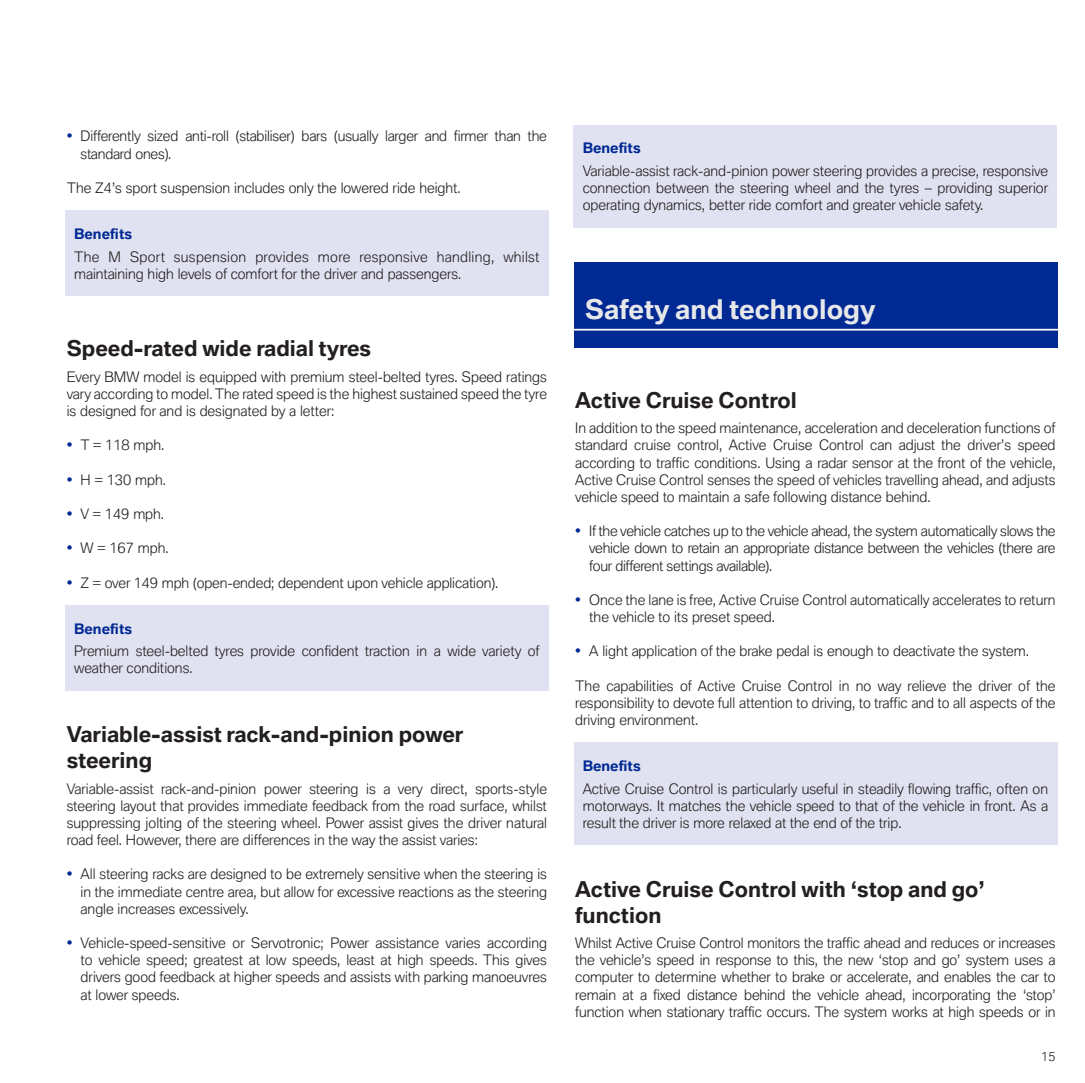
<style>
.page{position:relative;width:1085px;height:1083px;background:#fff}
.page>*{position:absolute;margin:0;border:0;box-sizing:border-box;transform-origin:0 0}
.t1{font:700 26.25px "BMW Type";color:#e6e7e9}
.t2{font:300 21px/25.9px "BMW Type";color:#231f20}
.t3{font:300 14px/17.2px "BMW Type";color:#231f20;text-align:justify}
.t4{font:300 14px "BMW Type";color:#002994}
.t5{font:300 12.25px "BMW Type";color:#231f20}
.s1{color:#002994}
</style>
<div class="page">
<div style="left:574px;top:742px;width:483px;height:103px;background:#e1e2f1"></div>
<div style="left:574px;top:262px;width:483px;height:85px;background:#002994"></div>
<hr style="left:574px;top:329px;width:486px;height:1px;background:#fff">
<div style="left:65px;top:605px;width:484px;height:85px;background:#e1e2f1"></div>
<div style="left:65px;top:210px;width:484px;height:86px;background:#e1e2f1"></div>
<div style="left:573px;top:124px;width:484px;height:103px;background:#e1e2f1"></div>
<p class="t3" style="left:81px;top:129px;width:468px;text-indent:-14px"><span class="s1">•</span> Differently sized anti-roll (stabiliser) bars (usually larger and firmer than the standard ones).</p>
<p class="t3" style="left:67px;top:180px;width:396px">The Z4’s sport suspension includes only the lowered ride height.</p>
<p class="t4" style="left:74px;top:228px;width:60px">Benefits</p>
<p class="t3" style="left:74px;top:249px;width:467px">The M Sport suspension provides more responsive handling, whilst maintaining high levels of comfort for the driver and passengers.</p>
<h2 class="t2" style="left:67px;top:337px;width:306px">Speed-rated wide radial tyres</h2>
<p class="t3" style="left:67px;top:369px;width:482px">Every BMW model is equipped with premium steel-belted tyres. Speed ratings vary according to model. The rated speed is the highest sustained speed the tyre is designed for and is designated by a letter:</p>
<p class="t3" style="left:67px;top:438px;width:99px"><span class="s1">•</span> T = 118 mph.</p>
<p class="t3" style="left:67px;top:472px;width:101px"><span class="s1">•</span> H = 130 mph.</p>
<p class="t3" style="left:67px;top:506px;width:99px"><span class="s1">•</span> V = 149 mph.</p>
<p class="t3" style="left:67px;top:541px;width:103px"><span class="s1">•</span> W = 167 mph.</p>
<p class="t3" style="left:67px;top:575px;width:433px"><span class="s1">•</span> Z = over 149 mph (open-ended; dependent upon vehicle application).</p>
<p class="t4" style="left:74px;top:623px;width:60px">Benefits</p>
<p class="t3" style="left:74px;top:643px;width:467px">Premium steel-belted tyres provide confident traction in a wide variety of weather conditions.</p>
<h2 class="t2" style="left:67px;top:723px;width:398px">Variable-assist rack-and-pinion power steering</h2>
<p class="t3" style="left:67px;top:781px;width:482px">Variable-assist rack-and-pinion power steering is a very direct, sports-style steering layout that provides immediate feedback from the road surface, whilst suppressing jolting of the steering wheel. Power assist gives the driver natural road feel. However, there are differences in the way the assist varies:</p>
<p class="t3" style="left:81px;top:866px;width:468px;text-indent:-14px"><span class="s1">•</span> All steering racks are designed to be extremely sensitive when the steering is in the immediate centre area, but allow for excessive reactions as the steering angle increases excessively.</p>
<p class="t3" style="left:81px;top:935px;width:468px;text-indent:-14px"><span class="s1">•</span> Vehicle-speed-sensitive or Servotronic; Power assistance varies according to vehicle speed; greatest at low speeds, least at high speeds. This gives drivers good feedback at higher speeds and assists with parking manoeuvres at lower speeds.</p>
<p class="t4" style="left:583px;top:143px;width:60px">Benefits</p>
<p class="t3" style="left:583px;top:163px;width:467px">Variable-assist rack-and-pinion power steering provides a precise, responsive connection between the steering wheel and the tyres – providing superior operating dynamics, better ride comfort and greater vehicle safety.</p>
<h1 class="t1" style="left:585px;top:299px;width:292px">Safety and technology</h1>
<h2 class="t2" style="left:575px;top:389px;width:223px">Active Cruise Control</h2>
<p class="t3" style="left:575px;top:421px;width:482px">In addition to the speed maintenance, acceleration and deceleration functions of standard cruise control, Active Cruise Control can adjust the driver’s speed according to traffic conditions. Using a radar sensor at the front of the vehicle, Active Cruise Control senses the speed of vehicles travelling ahead, and adjusts vehicle speed to maintain a safe following distance behind.</p>
<p class="t3" style="left:589px;top:523px;width:468px;text-indent:-14px"><span class="s1">•</span> If the vehicle catches up to the vehicle ahead, the system automatically slows the vehicle down to retain an appropriate distance between the vehicles (there are four different settings available).</p>
<p class="t3" style="left:589px;top:592px;width:468px;text-indent:-14px"><span class="s1">•</span> Once the lane is free, Active Cruise Control automatically accelerates to return the vehicle to its preset speed.</p>
<p class="t3" style="left:575px;top:643px;width:455px"><span class="s1">•</span> A light application of the brake pedal is enough to deactivate the system.</p>
<p class="t3" style="left:575px;top:678px;width:482px">The capabilities of Active Cruise Control in no way relieve the driver of the responsibility to devote full attention to driving, to traffic and to all aspects of the driving environment.</p>
<p class="t4" style="left:583px;top:760px;width:60px">Benefits</p>
<p class="t3" style="left:583px;top:781px;width:467px">Active Cruise Control is particularly useful in steadily flowing traffic, often on motorways. It matches the vehicle speed to that of the vehicle in front. As a result the driver is more relaxed at the end of the trip.</p>
<h2 class="t2" style="left:575px;top:877px;width:411px">Active Cruise Control with ‘stop and go’ function</h2>
<p class="t3" style="left:575px;top:935px;width:482px">Whilst Active Cruise Control monitors the traffic ahead and reduces or increases the vehicle’s speed in response to this, the new ‘stop and go’ system uses a computer to determine whether to brake or accelerate, and enables the car to remain at a fixed distance behind the vehicle ahead, incorporating the ‘stop’ function when stationary traffic occurs. The system works at high speeds or in</p>
<p class="t5" style="left:1041px;top:1051px;width:16px">15</p>
</div>
